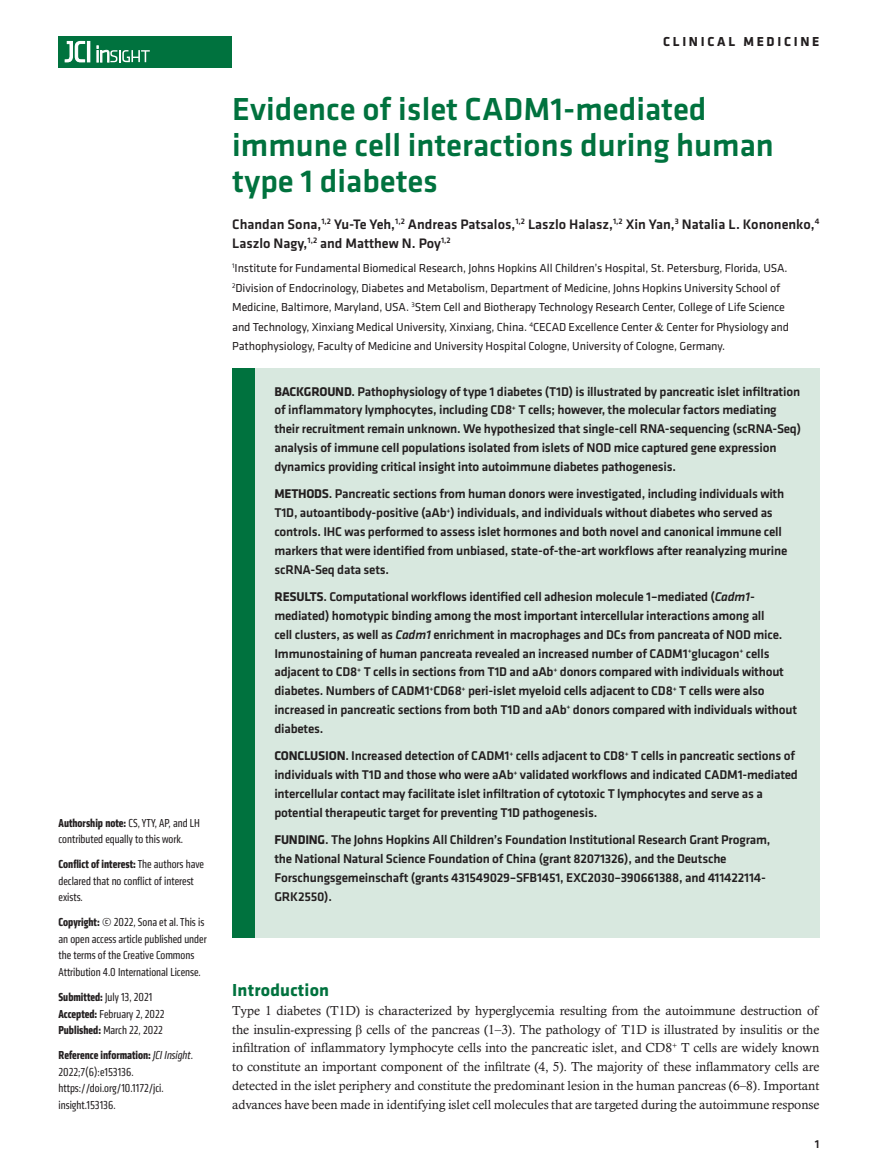
<style>
.page{position:relative;width:878px;height:1175px;background:#fff}
.page>*{position:absolute;margin:0;border:0;box-sizing:border-box;transform-origin:0 0}
.t1{font:500 33px/36px "Klavika Basic";color:#00723e}
.t2{font:700 18px "Klavika";letter-spacing:.01em;color:#00723e}
.t3{font:500 14.25px/19.5px "Klavika Basic";color:#231f20}
.t4{font:700 13.5px "Klavika Basic";letter-spacing:.2em;color:#231f20}
.t5{font:500 13.2px/18.8px "Klavika Basic";letter-spacing:-.015em;color:#231f20}
.t6{font:13.2px/18.8px "Calisto MT Std";letter-spacing:-.005em;color:#231f20;text-align:justify}
.t7{font:12px/19.5px "Klavika";letter-spacing:-.01em;color:#231f20}
.t8{font:condensed 12px/16.5px "Klavika";color:#231f20}
.t9{font:500 12px "Klavika Basic";color:#231f20}
.s1{font-weight:700}
.s2{font-style:italic}
.s3{font-family:"Times New Roman"}
</style>
<div class="page">
<div style="left:59px;top:36px;width:173px;height:31px;background:#00723e"></div>
<hr style="left:87px;top:41px;width:3px;height:21px;background:#fff">
<svg style="left:64px;top:41px;width:21px;height:22px"></svg>
<svg style="left:97px;top:46px;width:53px;height:16px"></svg>
<div style="left:232px;top:369px;width:587px;height:569px;background:#d8e8df"></div>
<div style="left:232px;top:369px;width:22px;height:569px;background:#00723e"></div>
<p class="t8" style="left:59px;top:814px;width:143px"><span class="s1">Authorship note:</span> CS, YTY, AP, and LH contributed equally to this work.</p>
<p class="t8" style="left:59px;top:856px;width:147px"><span class="s1">Conflict of interest:</span> The authors have declared that no conflict of interest exists.</p>
<p class="t8" style="left:59px;top:914px;width:150px"><span class="s1">Copyright:</span> © 2022, Sona et al. This is an open access article published under the terms of the Creative Commons Attribution 4.0 International License.</p>
<p class="t8" style="left:59px;top:988px;width:107px"><span class="s1">Submitted:</span> July 13, 2021<br><span class="s1">Accepted:</span> February 2, 2022<br><span class="s1">Published:</span> March 22, 2022</p>
<p class="t8" style="left:59px;top:1046px;width:136px"><span class="s1">Reference information:</span> <span class="s2">JCI Insight</span>.<br>2022;7(6):e153136. https://doi.org/10.1172/jci. insight.153136.</p>
<p class="t4" style="left:663px;top:32px;width:158px">CLINICAL MEDICINE</p>
<h1 class="t1" style="left:232px;top:91px;width:543px">Evidence of islet CADM1-mediated immune cell interactions during human type 1 diabetes</h1>
<p class="t3" style="left:232px;top:214px;width:588px">Chandan Sona,<sup>1,2</sup> Yu-Te Yeh,<sup>1,2</sup> Andreas Patsalos,<sup>1,2</sup> Laszlo Halasz,<sup>1,2</sup> Xin Yan,<sup>3</sup> Natalia L. Kononenko,<sup>4<br></sup>Laszlo Nagy,<sup>1,2</sup> and Matthew N. Poy<sup>1,2</sup></p>
<p class="t7" style="left:232px;top:258px;width:558px"><sup>1</sup>Institute for Fundamental Biomedical Research, Johns Hopkins All Children’s Hospital, St. Petersburg, Florida, USA.<br><sup>2</sup>Division of Endocrinology, Diabetes and Metabolism, Department of Medicine, Johns Hopkins University School of Medicine, Baltimore, Maryland, USA. <sup>3</sup>Stem Cell and Biotherapy Technology Research Center, College of Life Science and Technology, Xinxiang Medical University, Xinxiang, China. <sup>4</sup>CECAD Excellence Center <span class="s3">&amp;</span> Center for Physiology and Pathophysiology, Faculty of Medicine and University Hospital Cologne, University of Cologne, Germany.</p>
<p class="t5" style="left:274px;top:381px;width:528px"><span class="s1">BACKGROUND</span>. Pathophysiology of type 1 diabetes (T1D) is illustrated by pancreatic islet infiltration of inflammatory lymphocytes, including CD8<sup>+</sup> T cells; however, the molecular factors mediating their recruitment remain unknown. We hypothesized that single-cell RNA-sequencing (scRNA-Seq) analysis of immune cell populations isolated from islets of NOD mice captured gene expression dynamics providing critical insight into autoimmune diabetes pathogenesis.</p>
<p class="t5" style="left:274px;top:484px;width:514px"><span class="s1">METHODS</span>. Pancreatic sections from human donors were investigated, including individuals with T1D, autoantibody-positive (aAb<sup>+</sup>) individuals, and individuals without diabetes who served as controls. IHC was performed to assess islet hormones and both novel and canonical immune cell markers that were identified from unbiased, state-of-the-art workflows after reanalyzing murine scRNA-Seq data sets.</p>
<p class="t5" style="left:274px;top:587px;width:524px"><span class="s1">RESULTS</span>. Computational workflows identified cell adhesion molecule 1–mediated (<span class="s2">Cadm1</span>- mediated) homotypic binding among the most important intercellular interactions among all<br>cell clusters, as well as <span class="s2">Cadm1</span> enrichment in macrophages and DCs from pancreata of NOD mice.<br>Immunostaining of human pancreata revealed an increased number of CADM1<sup>+</sup>glucagon<sup>+</sup> cells adjacent to CD8<sup>+</sup> T cells in sections from T1D and aAb<sup>+</sup> donors compared with individuals without diabetes. Numbers of CADM1<sup>+</sup>CD68<sup>+</sup> peri-islet myeloid cells adjacent to CD8<sup>+</sup> T cells were also increased in pancreatic sections from both T1D and aAb<sup>+</sup> donors compared with individuals without diabetes.</p>
<p class="t5" style="left:274px;top:746px;width:525px"><span class="s1">CONCLUSION</span>. Increased detection of CADM1<sup>+</sup> cells adjacent to CD8<sup>+</sup> T cells in pancreatic sections of individuals with T1D and those who were aAb<sup>+</sup> validated workflows and indicated CADM1-mediated intercellular contact may facilitate islet infiltration of cytotoxic T lymphocytes and serve as a potential therapeutic target for preventing T1D pathogenesis.</p>
<p class="t5" style="left:274px;top:830px;width:497px"><span class="s1">FUNDING</span>. The Johns Hopkins All Children’s Foundation Institutional Research Grant Program, the National Natural Science Foundation of China (grant 82071326), and the Deutsche Forschungsgemeinschaft (grants 431549029–SFB1451, EXC2030–390661388, and 411422114- GRK2550).</p>
<h2 class="t2" style="left:232px;top:977px;width:98px">Introduction</h2>
<p class="t6" style="left:232px;top:1000px;width:588px">Type 1 diabetes (T1D) is characterized by hyperglycemia resulting from the autoimmune destruction of the insulin-expressing <span class="s3">β</span> cells of the pancreas (1–3). The pathology of T1D is illustrated by insulitis or the infiltration of inflammatory lymphocyte cells into the pancreatic islet, and CD8<sup>+</sup> T cells are widely known to constitute an important component of the infiltrate (4, 5). The majority of these inflammatory cells are detected in the islet periphery and constitute the predominant lesion in the human pancreas (6–8). Important advances have been made in identifying islet cell molecules that are targeted during the autoimmune response</p>
<p class="t9" style="left:814px;top:1135px;width:6px">1</p>
</div>
